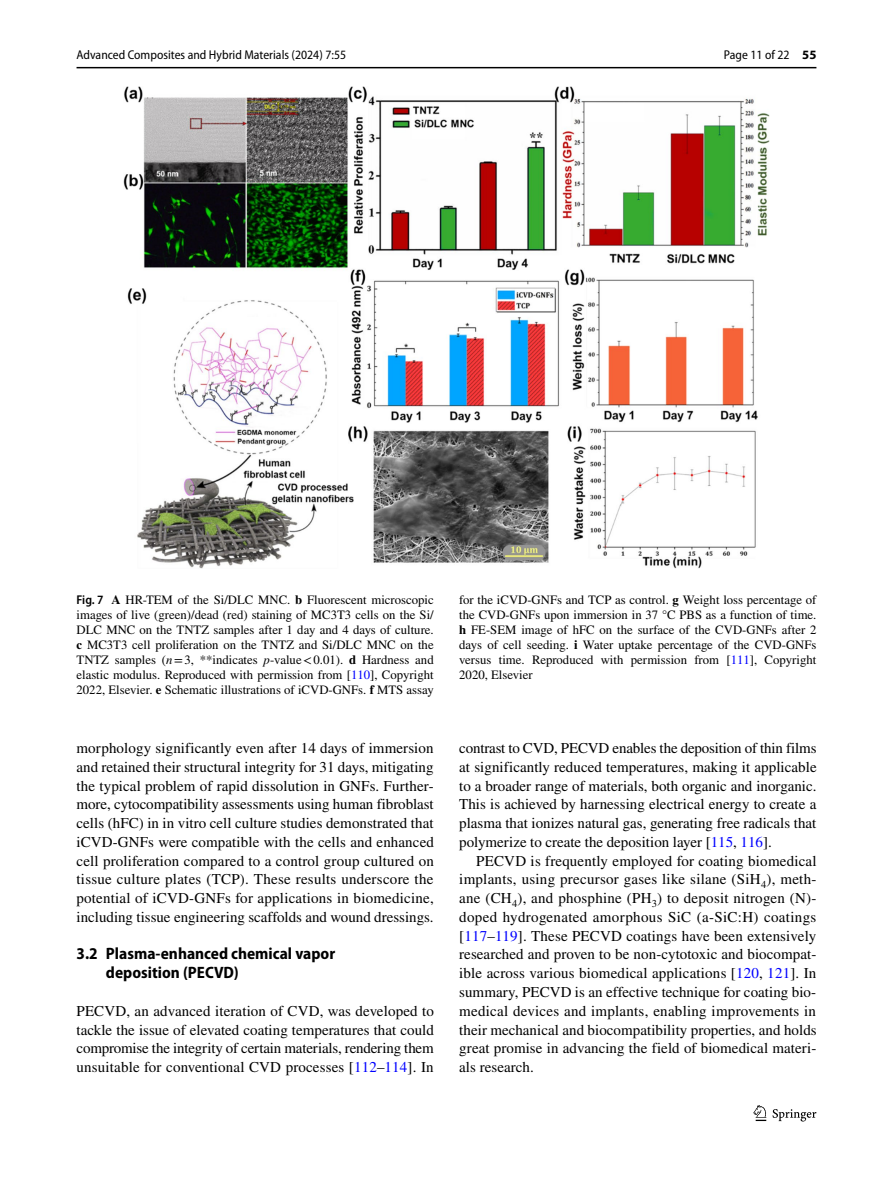
<style>
.page{position:relative;width:893px;height:1187px;background:#fff}
.page>*{position:absolute;margin:0;border:0;box-sizing:border-box;transform-origin:0 0}
.t1{font:700 semi-condensed 16.5px/18.8px "Myriad Pro";color:#000}
.t2{font:15px/18.8px "STIX";color:#000;text-align:justify}
.t3{font:12.75px/15px "STIX";color:#000;text-align:justify}
.t4{font:semi-condensed 12.75px "Myriad Pro";color:#000}
.s1{font-weight:700;font-stretch:normal}
.s2{font-family:"Myriad Pro";font-weight:600;font-stretch:semi-condensed}
.s3{font-weight:700}
.s4{font-style:italic}
.s5{color:#00f}
</style>
<div class="page">
<hr style="left:77px;top:67px;width:739px;height:1px;background:#000">
<svg style="left:753px;top:1105px;width:13px;height:15px"></svg>
<svg style="left:773px;top:1109px;width:43px;height:12px"></svg>
<img style="left:124px;top:87px;width:645px;height:481px">
<p class="t4" style="left:77px;top:48px;width:271px">Advanced Composites and Hybrid Materials (2024) 7:55</p>
<p class="t4" style="left:724px;top:48px;width:94px">Page 11 of 22 <span class="s1">55</span></p>
<p class="t3" style="left:77px;top:593px;width:359px"><span class="s2">Fig. 7</span> <span class="s3">A</span> HR-TEM of the Si/DLC MNC. <span class="s3">b</span> Fluorescent microscopic images of live (green)/dead (red) staining of MC3T3 cells on the Si/ DLC MNC on the TNTZ samples after 1 day and 4 days of culture. <span class="s3">c</span> MC3T3 cell proliferation on the TNTZ and Si/DLC MNC on the TNTZ samples (<span class="s4">n</span>=3, **indicates <span class="s4">p</span>-value&lt;0.01). <span class="s3">d</span> Hardness and elastic modulus. Reproduced with permission from [<span class="s5">110</span>], Copyright 2022, Elsevier. <span class="s3">e</span> Schematic illustrations of iCVD-GNFs. <span class="s3">f</span> MTS assay</p>
<p class="t3" style="left:459px;top:593px;width:359px">for the iCVD-GNFs and TCP as control. <span class="s3">g</span> Weight loss percentage of the CVD-GNFs upon immersion in 37 °C PBS as a function of time. <span class="s3">h</span> FE-SEM image of hFC on the surface of the CVD-GNFs after 2 days of cell seeding. <span class="s3">i</span> Water uptake percentage of the CVD-GNFs versus time. Reproduced with permission from [<span class="s5">111</span>], Copyright 2020, Elsevier</p>
<p class="t2" style="left:77px;top:739px;width:359px">morphology significantly even after 14 days of immersion and retained their structural integrity for 31 days, mitigating the typical problem of rapid dissolution in GNFs. Further&shy;more, cytocompatibility assessments using human fibroblast cells (hFC) in in vitro cell culture studies demonstrated that iCVD-GNFs were compatible with the cells and enhanced cell proliferation compared to a control group cultured on tissue culture plates (TCP). These results underscore the potential of iCVD-GNFs for applications in biomedicine, including tissue engineering scaffolds and wound dressings.</p>
<p class="t1" style="left:106px;top:944px;width:231px;text-indent:-29px">3.2 Plasma‑enhanced chemical vapor deposition (PECVD)</p>
<p class="t2" style="left:77px;top:1002px;width:359px">PECVD, an advanced iteration of CVD, was developed to tackle the issue of elevated coating temperatures that could compromise the integrity of certain materials, rendering them unsuitable for conventional CVD processes [<span class="s5">112</span>–<span class="s5">114</span>]. In</p>
<p class="t2" style="left:459px;top:739px;width:359px">contrast to CVD, PECVD enables the deposition of thin films at significantly reduced temperatures, making it applicable to a broader range of materials, both organic and inorganic.<br>This is achieved by harnessing electrical energy to create a plasma that ionizes natural gas, generating free radicals that polymerize to create the deposition layer [<span class="s5">115</span>, <span class="s5">116</span>].</p>
<p class="t2" style="left:459px;top:852px;width:359px;text-indent:17px">PECVD is frequently employed for coating biomedical implants, using precursor gases like silane (SiH<sub>4</sub>), meth&shy;ane (CH<sub>4</sub>), and phosphine (PH<sub>3</sub>) to deposit nitrogen (N)- doped hydrogenated amorphous SiC (a-SiC:H) coatings [<span class="s5">117</span>–<span class="s5">119</span>]. These PECVD coatings have been extensively researched and proven to be non-cytotoxic and biocompat&shy;ible across various biomedical applications [<span class="s5">120</span>, <span class="s5">121</span>]. In summary, PECVD is an effective technique for coating bio&shy;medical devices and implants, enabling improvements in their mechanical and biocompatibility properties, and holds great promise in advancing the field of biomedical materi&shy;als research.</p>
</div>
